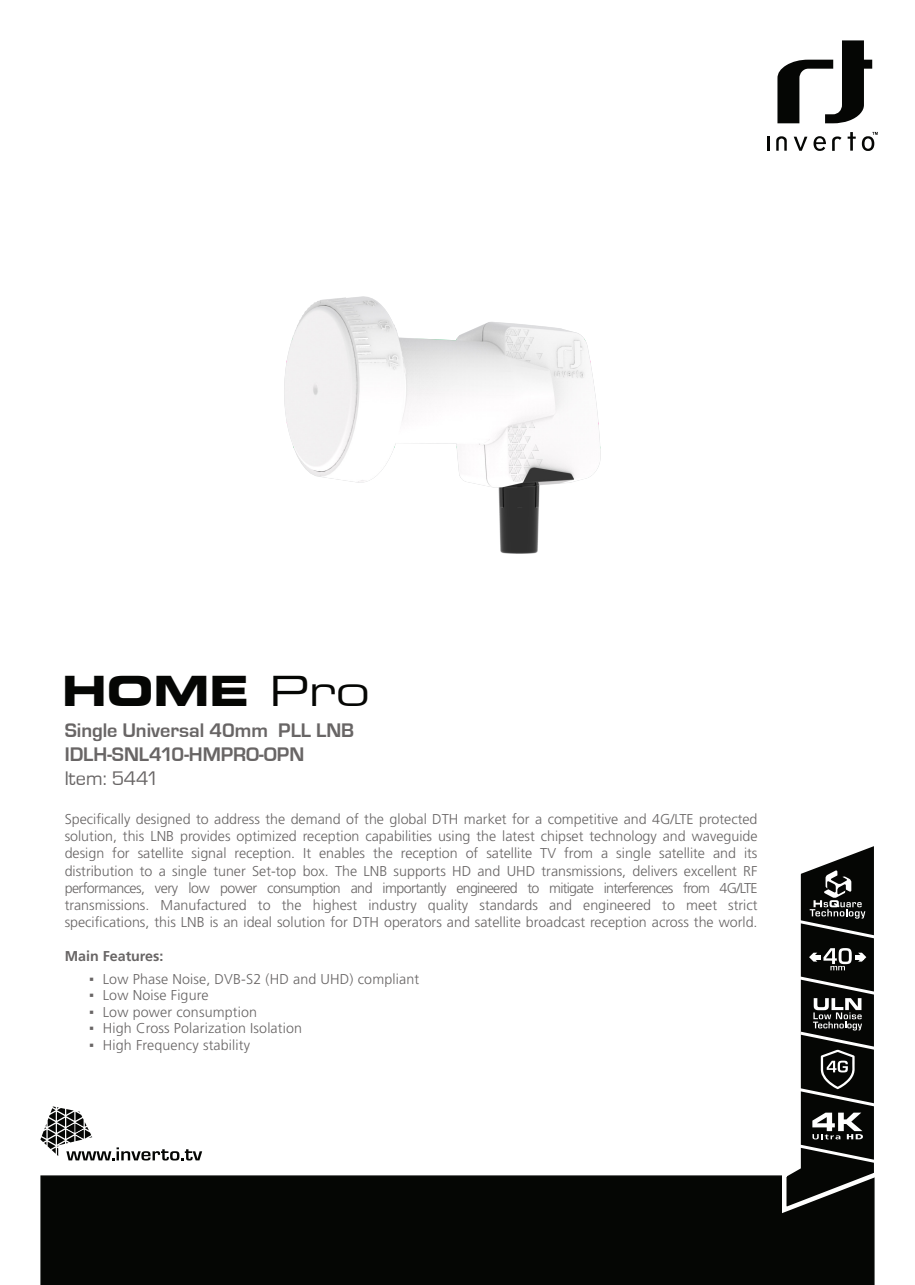
<style>
.page{position:relative;width:915px;height:1285px;background:#fff}
.page>*{position:absolute;margin:0;border:0;box-sizing:border-box;transform-origin:0 0}
.t1{font:42px "Eurostile Bold Extended Two";color:#050604}
.t2{font:42px "Eurostile Extended Two";color:#050604}
.t3{font:700 20.25px/24.3px "Eurostile T";color:#686565}
.t4{font:20.25px "Eurostile T";letter-spacing:-.005em;color:#686565}
.t5{font:300 14.25px/17.1px "Frutiger";color:#686565;text-align:right}
.t6{font:300 14.25px "Frutiger";letter-spacing:-.04em;color:#686565}
.t7{font:300 14.25px "Frutiger";letter-spacing:-.05em;color:#686565}
.t8{font:700 14.25px "Frutiger";color:#686565}
.t9{font:14.25px "Arial";color:#686565}
</style>
<div class="page">
<svg style="left:777px;top:40px;width:94px;height:83px"></svg>
<svg style="left:847px;top:132px;width:8px;height:19px"></svg>
<hr style="left:766px;top:137px;width:3px;height:14px;background:#050604">
<svg style="left:794px;top:137px;width:13px;height:14px"></svg>
<svg style="left:813px;top:136px;width:12px;height:15px"></svg>
<svg style="left:861px;top:132px;width:16px;height:19px"></svg>
<svg style="left:832px;top:136px;width:9px;height:15px"></svg>
<svg style="left:776px;top:136px;width:10px;height:15px"></svg>
<div style="left:40px;top:1175px;width:834px;height:109px;background:#050604;border:2px solid #050604"></div>
<svg style="left:40px;top:1106px;width:162px;height:54px"></svg>
<svg style="left:777px;top:846px;width:98px;height:370px"></svg>
<img style="left:284px;top:296px;width:317px;height:258px">
<h1 class="t1" style="left:62px;top:661px;width:188px">HOME</h1>
<h1 class="t2" style="left:269px;top:662px;width:102px">Pro</h1>
<h2 class="t3" style="left:65px;top:718px;width:241px">Single Universal 40mm<br>IDLH-SNL410-HMPRO-OPN</h2>
<h2 class="t4" style="left:65px;top:767px;width:96px">Item: 5441</h2>
<p class="t5" style="left:65px;top:810px;width:694px">Specifically designed to address the demand of the global DTH market for a competitive and G4 /LTE protected solution, this LNB provides optimized reception capabilities using the latest chipset technology and waveguide its</p>
<h2 class="t3" style="left:278px;top:718px;width:77px">PLL LNB</h2>
<p class="t5" style="left:112px;top:844px;width:19px">for</p>
<p class="t5" style="left:465px;top:844px;width:14px">of</p>
<p class="t5" style="left:564px;top:844px;width:31px">from</p>
<p class="t5" style="left:65px;top:844px;width:41px">design</p>
<p class="t5" style="left:65px;top:861px;width:694px">distribution to a single tuner Set-top box. The LNB supports HD and UHD transmissions, delivers excellent RF</p>
<p class="t5" style="left:719px;top:879px;width:39px">G4 /LTE</p>
<p class="t5" style="left:138px;top:844px;width:47px">satellite</p>
<p class="t5" style="left:191px;top:844px;width:36px">signal</p>
<p class="t5" style="left:319px;top:844px;width:47px">enables</p>
<p class="t5" style="left:373px;top:844px;width:21px">the</p>
<p class="t5" style="left:486px;top:844px;width:47px">satellite</p>
<p class="t5" style="left:616px;top:844px;width:36px">single</p>
<p class="t5" style="left:659px;top:844px;width:47px">satellite</p>
<p class="t5" style="left:712px;top:844px;width:24px">and</p>
<p class="t5" style="left:234px;top:844px;width:62px">reception.</p>
<p class="t5" style="left:401px;top:844px;width:58px">reception</p>
<p class="t5" style="left:303px;top:844px;width:9px">It</p>
<p class="t5" style="left:540px;top:844px;width:17px">TV</p>
<p class="t5" style="left:601px;top:844px;width:9px">a</p>
<p class="t6" style="left:65px;top:879px;width:82px">performances,</p>
<p class="t7" style="left:603px;top:879px;width:71px">interferences</p>
<p class="t5" style="left:682px;top:879px;width:28px">from</p>
<p class="t5" style="left:188px;top:879px;width:23px">low</p>
<p class="t5" style="left:350px;top:879px;width:23px">and</p>
<p class="t6" style="left:382px;top:879px;width:65px">importantly</p>
<p class="t7" style="left:456px;top:879px;width:63px">engineered</p>
<p class="t6" style="left:267px;top:879px;width:75px">consumption</p>
<p class="t7" style="left:549px;top:879px;width:46px">mitigate</p>
<p class="t5" style="left:527px;top:879px;width:13px">to</p>
<p class="t5" style="left:155px;top:879px;width:25px">very</p>
<p class="t5" style="left:220px;top:879px;width:39px">power</p>
<p class="t5" style="left:161px;top:896px;width:88px">Manufactured</p>
<p class="t5" style="left:282px;top:896px;width:21px">the</p>
<p class="t5" style="left:313px;top:896px;width:46px">highest</p>
<p class="t5" style="left:368px;top:896px;width:50px">industry</p>
<p class="t5" style="left:428px;top:896px;width:42px">quality</p>
<p class="t5" style="left:479px;top:896px;width:60px">standards</p>
<p class="t5" style="left:549px;top:896px;width:24px">and</p>
<p class="t5" style="left:583px;top:896px;width:69px">engineered</p>
<p class="t5" style="left:65px;top:896px;width:694px;text-align:left">transmissions.<br>specifications, this LNB is an ideal solution for DTH operators and satellite broadcast reception across the world.</p>
<p class="t8" style="left:65px;top:947px;width:100px">Main Features:</p>
<p class="t5" style="left:103px;top:969px;width:318px">Low Phase Noise, DVB 2S- (HD and UHD) compliant</p>
<p class="t5" style="left:728px;top:896px;width:31px">strict</p>
<p class="t5" style="left:258px;top:896px;width:14px">to</p>
<p class="t5" style="left:662px;top:896px;width:14px">to</p>
<p class="t5" style="left:686px;top:896px;width:32px">meet</p>
<p class="t9" style="left:89px;top:968px;width:7px">▪</p>
<p class="t9" style="left:89px;top:985px;width:7px">▪</p>
<p class="t5" style="left:103px;top:986px;width:107px">Low Noise Figure</p>
<p class="t9" style="left:89px;top:1001px;width:7px">▪</p>
<p class="t5" style="left:103px;top:1002px;width:156px">Low power consumption</p>
<p class="t9" style="left:89px;top:1018px;width:7px">▪</p>
<p class="t5" style="left:103px;top:1019px;width:201px">High Cross Polarization Isolation</p>
<p class="t9" style="left:89px;top:1034px;width:7px">▪</p>
<p class="t5" style="left:103px;top:1035px;width:149px">High Frequency stability</p>
</div>
